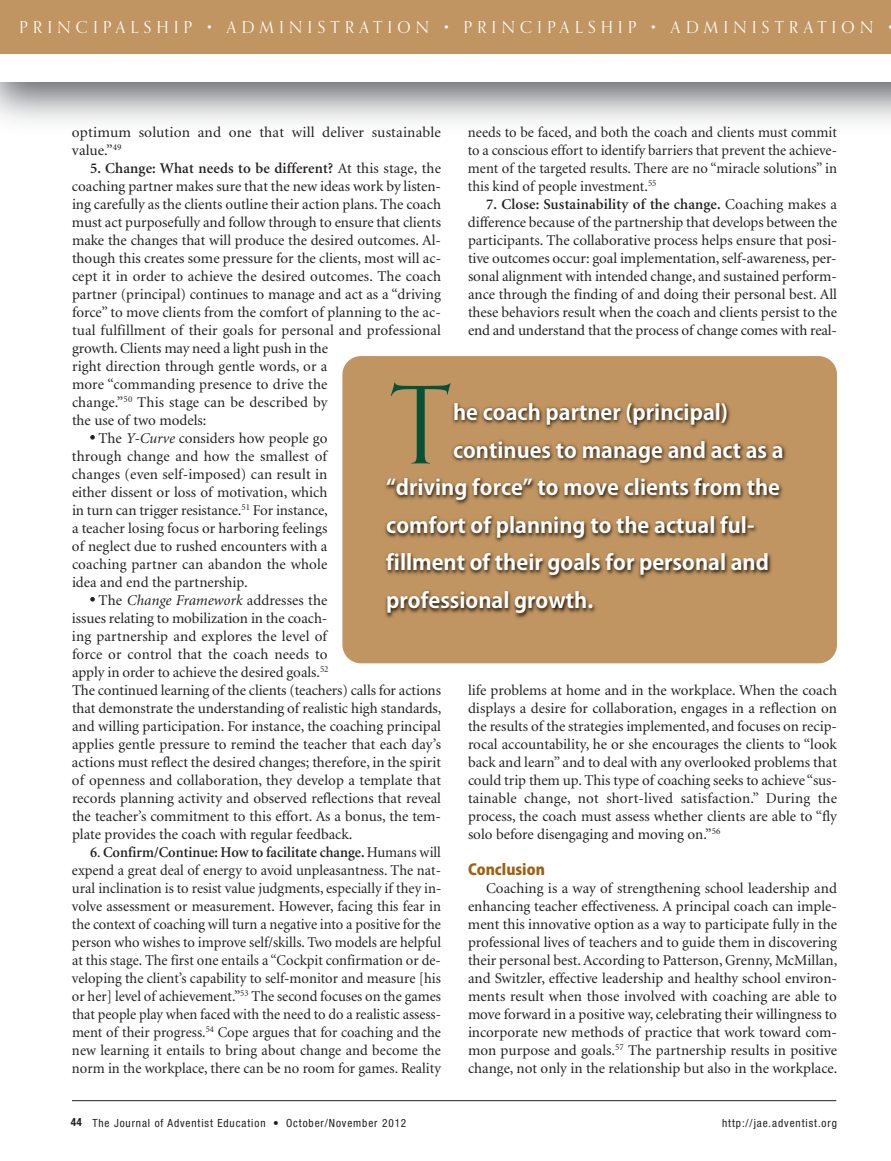
<style>
.page{position:relative;width:891px;height:1161px;background:#fff}
.page>*{position:absolute;margin:0;border:0;box-sizing:border-box;transform-origin:0 0}
.t1{font:108px "Orpheus";color:#075137}
.t2{font:700 21px "Koz Go Pro";color:#fff}
.t3{font:16.5px "Orpheus";letter-spacing:.33em;color:#fff}
.t4{font:15px/18px "Minion";color:#231f20;text-align:justify}
.t5{font:800 15px "Koz Go Pro";color:#9c6111}
.t6{font:condensed 11.25px "Helvetica Neue";letter-spacing:.08em;color:#231f20}
.s1{font-weight:600}
.s2{font-weight:700}
.s3{font-style:italic}
</style>
<div class="page">
<div style="left:0;top:0;width:891px;height:54px;background:#c19561"></div>
<hr style="left:72px;top:1100px;width:764px;height:1px;background:#231f20">
<div style="left:342px;top:356px;width:495px;height:307px;background:#c19561;border-radius:18px"></div>
<img style="left:385px;top:402px;width:401px;height:217px">
<p class="t3" style="left:20px;top:17px;width:875px">PRINCIPALSHIP • ADMINISTRATION • PRINCIPALSHIP • ADMINISTRATION •</p>
<p class="t4" style="left:72px;top:124px;width:370px">optimum solution and one that will deliver sustainable value.”<sup>49</sup></p>
<p class="t4" style="left:72px;top:160px;width:371px;text-align:left;text-indent:18px"><span class="s1">5. Change: What needs to be different?</span> At this stage, the coaching partner makes sure that the new ideas work by listen&shy;ing carefully as the clients outline their action plans. The coach must act purposefully and follow through to ensure that clients make the changes that will produce the desired outcomes. Al&shy;though this creates some pressure for the clients, most will ac&shy;cept it in order to achieve the desired outcomes. The coach partner (principal) continues to manage and act as a “driving force” to move clients from the comfort of planning to the ac&shy;tual fulfillment of their goals for personal and professional growth. Clients may need a light push in the<br>right direction through gentle words, or a<br>more “commanding presence to drive the<br>change.”<sup>50</sup> This stage can be described by<br>the use of two models:</p>
<p class="t4" style="left:72px;top:430px;width:257px;text-indent:18px"><span class="s2">•</span> The <span class="s3">Y-Curve</span> considers how people go through change and how the smallest of changes (even self-imposed) can result in either dissent or loss of motivation, which in turn can trigger resistance.<sup>51</sup> For instance, a teacher losing focus or harboring feelings of neglect due to rushed encounters with a coaching partner can abandon the whole idea and end the partnership.</p>
<p class="t4" style="left:72px;top:592px;width:371px;text-align:left;text-indent:18px"><span class="s2">•</span> The <span class="s3">Change Framework</span> addresses the<br>issues relating to mobilization in the coach-<br>ing partnership and explores the level of<br>force or control that the coach needs to<br>apply in order to achieve the desired goals.<sup>52<br></sup>The continued learning of the clients (teachers) calls for actions that demonstrate the understanding of realistic high standards, and willing participation. For instance, the coaching principal applies gentle pressure to remind the teacher that each day’s actions must reflect the desired changes; therefore, in the spirit of openness and collaboration, they develop a template that records planning activity and observed reflections that reveal the teacher’s commitment to this effort. As a bonus, the tem&shy;plate provides the coach with regular feedback.</p>
<p class="t4" style="left:72px;top:844px;width:371px;text-indent:18px"><span class="s1">6</span>. <span class="s1">Confirm/Continue: How to facilitate change.</span> Humans will expend a great deal of energy to avoid unpleasantness. The nat&shy;ural inclination is to resist value judgments, especially if they in&shy;volve assessment or measurement. However, facing this fear in the context of coaching will turn a negative into a positive for the person who wishes to improve self/skills. Two models are helpful at this stage. The first one entails a “Cockpit confirmation or de&shy;veloping the client’s capability to self-monitor and measure [his or her] level of achievement.”<sup>53</sup> The second focuses on the games that people play when faced with the need to do a realistic assess&shy;ment of their progress.<sup>54</sup> Cope argues that for coaching and the new learning it entails to bring about change and become the norm in the workplace, there can be no room for games. Reality</p>
<p class="t4" style="left:468px;top:124px;width:371px">needs to be faced, and both the coach and clients must commit to a conscious effort to identify barriers that prevent the achieve&shy;ment of the targeted results. There are no “miracle solutions” in this kind of people investment.<sup>55</sup></p>
<p class="t4" style="left:468px;top:196px;width:371px;text-indent:18px"><span class="s1">7. Close: Sustainability of the change.</span> Coaching makes a difference because of the partnership that develops between the participants. The collaborative process helps ensure that posi&shy;tive outcomes occur: goal implementation, self-awareness, per&shy;sonal alignment with intended change, and sustained perform&shy;ance through the finding of and doing their personal best. All these behaviors result when the coach and clients persist to the end and understand that the process of change comes with real-</p>
<h1 class="t1" style="left:391px;top:356px;width:60px">T</h1>
<h2 class="t2" style="left:453px;top:399px;width:277px">he coach partner (principal)</h2>
<h2 class="t2" style="left:453px;top:437px;width:332px">continues to manage and act as a</h2>
<h2 class="t2" style="left:386px;top:474px;width:395px">“driving force” to move clients from the</h2>
<h2 class="t2" style="left:386px;top:512px;width:370px">comfort of planning to the actual ful-</h2>
<h2 class="t2" style="left:386px;top:549px;width:384px">fillment of their goals for personal and</h2>
<h2 class="t2" style="left:386px;top:587px;width:208px">professional growth.</h2>
<p class="t4" style="left:468px;top:682px;width:371px">life problems at home and in the workplace. When the coach displays a desire for collaboration, engages in a reflection on the results of the strategies implemented, and focuses on recip&shy;rocal accountability, he or she encourages the clients to “look back and learn” and to deal with any overlooked problems that could trip them up. This type of coaching seeks to achieve “sus&shy;tainable change, not short-lived satisfaction.” During the process, the coach must assess whether clients are able to “fly solo before disengaging and moving on.”<sup>56</sup></p>
<p class="t5" style="left:468px;top:859px;width:78px">Conclusion</p>
<p class="t4" style="left:468px;top:880px;width:371px;text-indent:18px">Coaching is a way of strengthening school leadership and enhancing teacher effectiveness. A principal coach can imple&shy;ment this innovative option as a way to participate fully in the professional lives of teachers and to guide them in discovering their personal best.According to Patterson, Grenny, McMillan, and Switzler, effective leadership and healthy school environ&shy;ments result when those involved with coaching are able to move forward in a positive way, celebrating their willingness to incorporate new methods of practice that work toward com&shy;mon purpose and goals.<sup>57</sup> The partnership results in positive change, not only in the relationship but also in the workplace.</p>
<p class="t6" style="left:71px;top:1119px;width:337px"><span class="s2">44</span> The Journal of Adventist Education • October/November 2012</p>
<p class="t6" style="left:722px;top:1119px;width:116px">http://jae.adventist.org</p>
</div>
